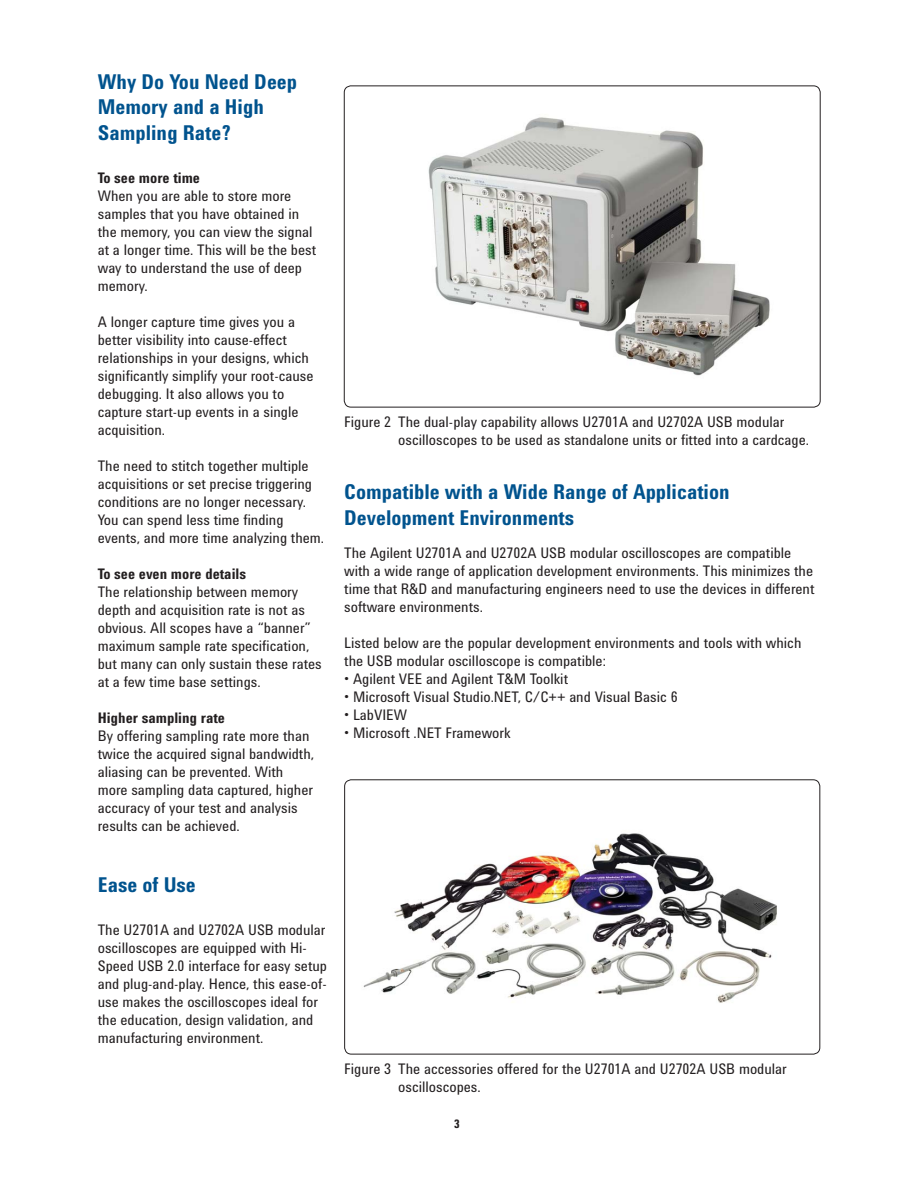
<style>
.page{position:relative;width:918px;height:1188px;background:#fff}
.page>*{position:absolute;margin:0;border:0;box-sizing:border-box;transform-origin:0 0}
.t1{font:700 21px/25.2px "Agilent Condensed CFF";color:#00538e}
.t2{font:15px/18px "Agilent Condensed CFF";color:#231f20}
.t3{font:700 15px "Agilent Condensed CFF";color:#231f20}
.t4{font:700 12px "Agilent Condensed CFF";color:#231f20}
</style>
<div class="page">
<img style="left:345px;top:780px;width:432px;height:223px">
<div style="left:344px;top:779px;width:476px;height:275px;border:1px solid #231f20;border-radius:7px"></div>
<img style="left:428px;top:117px;width:342px;height:259px">
<div style="left:344px;top:85px;width:477px;height:323px;border:1px solid #231f20;border-radius:7px"></div>
<h1 class="t1" style="left:98px;top:71px;width:201px">Why Do You Need Deep<br>Memory and a High<br>Sampling Rate?</h1>
<p class="t3" style="left:98px;top:172px;width:104px">To see more time</p>
<p class="t2" style="left:98px;top:188px;width:220px">When you are able to store more samples that you have obtained in the memory, you can view the signal at a longer time. This will be the best way to understand the use of deep memory.</p>
<p class="t2" style="left:98px;top:314px;width:217px">A longer capture time gives you a better visibility into cause-effect relationships in your designs, which significantly simplify your root-cause debugging. It also allows you to capture start-up events in a single acquisition.</p>
<p class="t2" style="left:98px;top:458px;width:228px">The need to stitch together multiple acquisitions or set precise triggering conditions are no longer necessary.<br>You can spend less time finding events, and more time analyzing them.</p>
<p class="t3" style="left:98px;top:568px;width:150px">To see even more details</p>
<p class="t2" style="left:98px;top:584px;width:225px">The relationship between memory depth and acquisition rate is not as obvious. All scopes have a “banner” maximum sample rate specification, but many can only sustain these rates at a few time base settings.</p>
<p class="t3" style="left:98px;top:712px;width:129px">Higher sampling rate</p>
<p class="t2" style="left:98px;top:728px;width:218px">By offering sampling rate more than twice the acquired signal bandwidth, aliasing can be prevented. With more sampling data captured, higher accuracy of your test and analysis results can be achieved.</p>
<p class="t2" style="left:398px;top:415px;width:412px;text-indent:-54px">Figure 2 The dual-play capability allows U2701A and U2702A USB modular oscilloscopes to be used as standalone units or fitted into a cardcage.</p>
<h1 class="t1" style="left:344px;top:482px;width:387px">Compatible with a Wide Range of Application<br>Development Environments</h1>
<p class="t2" style="left:344px;top:545px;width:472px">The Agilent U2701A and U2702A USB modular oscilloscopes are compatible with a wide range of application development environments. This minimizes the time that R&amp;D and manufacturing engineers need to use the devices in different software environments.</p>
<p class="t2" style="left:344px;top:635px;width:459px">Listed below are the popular development environments and tools with which the USB modular oscilloscope is compatible:</p>
<p class="t2" style="left:344px;top:671px;width:225px">• Agilent VEE and Agilent T&amp;M Toolkit</p>
<p class="t2" style="left:344px;top:689px;width:335px">• Microsoft Visual Studio.NET, C/C++ and Visual Basic 6</p>
<p class="t2" style="left:344px;top:707px;width:64px">• LabVIEW</p>
<p class="t2" style="left:344px;top:725px;width:168px">• Microsoft .NET Framework</p>
<h1 class="t1" style="left:98px;top:874px;width:100px">Ease of Use</h1>
<p class="t2" style="left:98px;top:923px;width:231px">The U2701A and U2702A USB modular oscilloscopes are equipped with Hi-Speed USB 2.0 interface for easy setup and plug-and-play. Hence, this ease-of&shy;use makes the oscilloscopes ideal for the education, design validation, and manufacturing environment.</p>
<p class="t2" style="left:398px;top:1061px;width:390px;text-indent:-54px">Figure 3 The accessories offered for the U2701A and U2702A USB modular oscilloscopes.</p>
<p class="t4" style="left:454px;top:1120px;width:7px">3</p>
</div>
